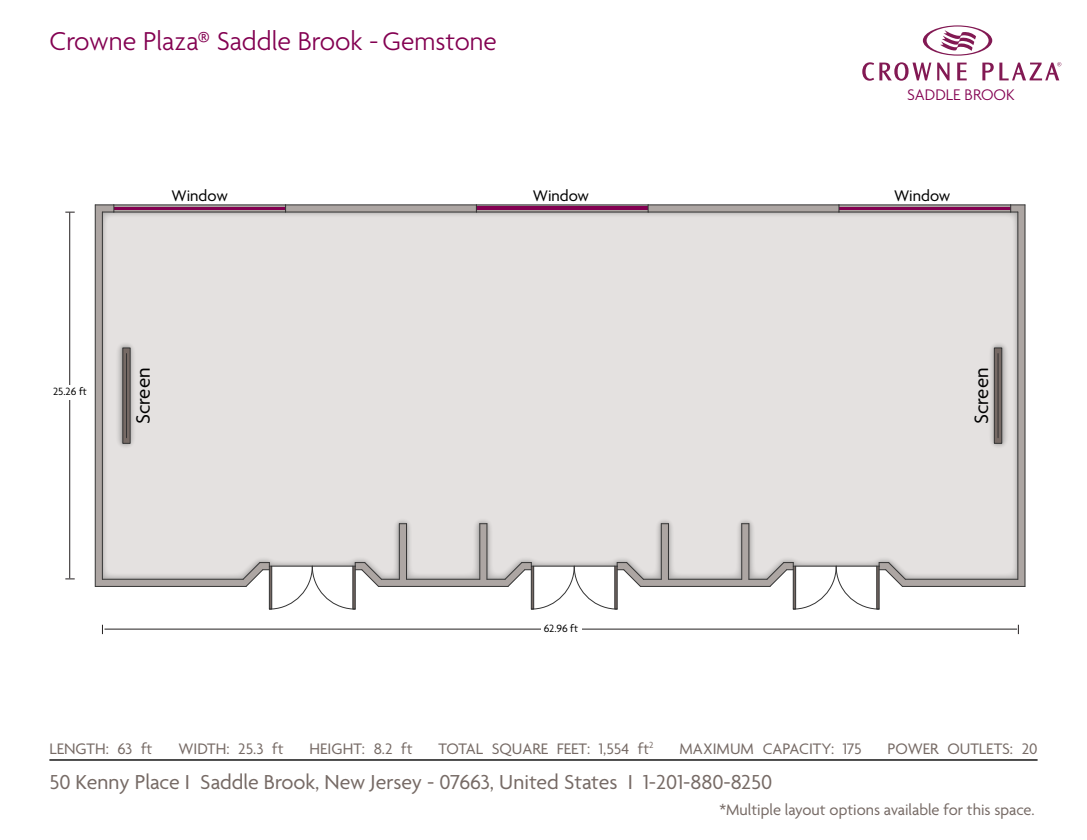
<style>
.page{position:relative;width:1087px;height:840px;background:#fff}
.page>*{position:absolute;margin:0;border:0;box-sizing:border-box;transform-origin:0 0}
.t1{font:300 28px "Agenda";color:#830051}
.t2{font:21.88px "Agenda";color:#766a65}
.t3{font:21px "Agenda";color:#000}
.t4{font:16.62px "Agenda";color:#000}
.t5{font:300 16.62px "Agenda";color:#830051}
.t6{font:16.45px "Agenda";color:#766a65}
.t7{font:15.84px "Arial Narrow";color:#821953}
.t8{font:11.38px "Agenda";color:#000}
.s1{font-size:27.47px}
</style>
<div class="page">
<svg style="left:923px;top:25px;width:69px;height:31px"></svg>
<svg style="left:862px;top:62px;width:69px;height:19px"></svg>
<svg style="left:937px;top:63px;width:12px;height:17px"></svg>
<svg style="left:957px;top:63px;width:9px;height:17px"></svg>
<svg style="left:982px;top:62px;width:79px;height:18px"></svg>
<svg style="left:96px;top:213px;width:146px;height:373px;background:#aaa4a1"></svg>
<hr style="left:114px;top:207px;width:172px;height:3px;background:#830051">
<hr style="left:114px;top:205px;width:172px;height:2px;background:#ada6a3">
<hr style="left:114px;top:210px;width:172px;height:2px;background:#ada6a3">
<hr style="left:839px;top:210px;width:171px;height:2px;background:#ada6a3">
<hr style="left:839px;top:207px;width:171px;height:3px;background:#830051">
<hr style="left:839px;top:205px;width:171px;height:2px;background:#ada6a3">
<hr style="left:476px;top:205px;width:172px;height:2px;background:#ada6a3">
<hr style="left:476px;top:207px;width:172px;height:3px;background:#830051">
<hr style="left:476px;top:210px;width:172px;height:2px;background:#ada6a3">
<svg style="left:879px;top:205px;width:145px;height:381px;fill:#ada6a3"></svg>
<div style="left:103px;top:213px;width:914px;height:366px;background:#e4e1e0"></div>
<hr style="left:102px;top:579px;width:141px;height:1px;background:#333">
<hr style="left:95px;top:586px;width:151px;height:1px;background:#333">
<hr style="left:1017px;top:212px;width:1px;height:367px;background:#333">
<hr style="left:1024px;top:205px;width:1px;height:381px;background:#333">
<svg style="left:648px;top:205px;width:191px;height:7px"></svg>
<svg style="left:285px;top:205px;width:192px;height:7px"></svg>
<hr style="left:102px;top:212px;width:1px;height:367px;background:#333">
<hr style="left:95px;top:205px;width:1px;height:381px;background:#333">
<hr style="left:648px;top:212px;width:191px;height:1px;background:#333">
<hr style="left:286px;top:212px;width:190px;height:1px;background:#333">
<hr style="left:648px;top:204px;width:191px;height:1px;background:#333">
<hr style="left:286px;top:204px;width:190px;height:1px;background:#333">
<svg style="left:1010px;top:204px;width:15px;height:9px"></svg>
<svg style="left:95px;top:204px;width:19px;height:9px"></svg>
<svg style="left:242px;top:523px;width:664px;height:87px"></svg>
<hr style="left:640px;top:586px;width:130px;height:1px;background:#333">
<hr style="left:378px;top:586px;width:130px;height:1px;background:#333">
<hr style="left:905px;top:579px;width:113px;height:1px;background:#333">
<hr style="left:902px;top:586px;width:123px;height:1px;background:#333">
<hr style="left:114px;top:204px;width:172px;height:1px;background:#333">
<hr style="left:114px;top:212px;width:172px;height:1px;background:#333">
<hr style="left:476px;top:204px;width:172px;height:1px;background:#333">
<hr style="left:476px;top:212px;width:172px;height:1px;background:#333">
<hr style="left:839px;top:204px;width:171px;height:1px;background:#333">
<hr style="left:839px;top:212px;width:171px;height:1px;background:#333">
<div style="left:994px;top:348px;width:8px;height:96px;border:1px solid #333"></div>
<hr style="left:998px;top:354px;width:1px;height:84px;background:#333">
<div style="left:123px;top:348px;width:7px;height:96px;border:1px solid #333"></div>
<hr style="left:126px;top:354px;width:1px;height:84px;background:#333">
<hr style="left:69px;top:212px;width:1px;height:366px;background:#231f20">
<hr style="left:104px;top:629px;width:913px;height:1px;background:#231f20">
<div style="left:541px;top:622px;width:40px;height:15px;background:#fff"></div>
<div style="left:50px;top:385px;width:40px;height:14px;background:#fff"></div>
<hr style="left:49px;top:759px;width:988px;height:2px;background:#000">
<p class="t1" style="left:49px;top:26px;width:449px">Crowne Plaza® Saddle Brook -<span class="s1">Gemstone</span></p>
<p class="t7" style="left:894px;top:83px;width:132px">HOTELS &amp; RESORTS</p>
<p class="t5" style="left:907px;top:86px;width:109px">SADDLE BROOK</p>
<p class="t4" style="left:171px;top:187px;width:58px">Window</p>
<p class="t4" style="left:533px;top:187px;width:58px">Window</p>
<p class="t4" style="left:894px;top:187px;width:58px">Window</p>
<p class="t8" style="left:53px;top:385px;width:35px">25.26 ft</p>
<p class="t3" style="left:132px;top:424px;width:58px;rotate:-90deg">Screen</p>
<p class="t3" style="left:970px;top:424px;width:58px;rotate:-90deg">Screen</p>
<p class="t8" style="left:544px;top:622px;width:36px">62.96 ft</p>
<p class="t6" style="left:49px;top:740px;width:105px">LENGTH: 63 ft</p>
<p class="t6" style="left:178px;top:740px;width:107px">WIDTH: 25.3 ft</p>
<p class="t6" style="left:310px;top:740px;width:104px">HEIGHT: 8.2 ft</p>
<p class="t6" style="left:439px;top:740px;width:216px">TOTAL SQUARE FEET: 1,554 ft<sup>2</sup></p>
<p class="t6" style="left:679px;top:740px;width:183px">MAXIMUM CAPACITY: 175</p>
<p class="t6" style="left:887px;top:740px;width:151px">POWER OUTLETS: 20</p>
<h2 class="t2" style="left:49px;top:770px;width:724px">50 Kenny Place I Saddle Brook, New Jersey - 07663, United States I 1-201-880-8250</h2>
<p class="t6" style="left:719px;top:801px;width:317px">*Multiple layout options available for this space.</p>
</div>
